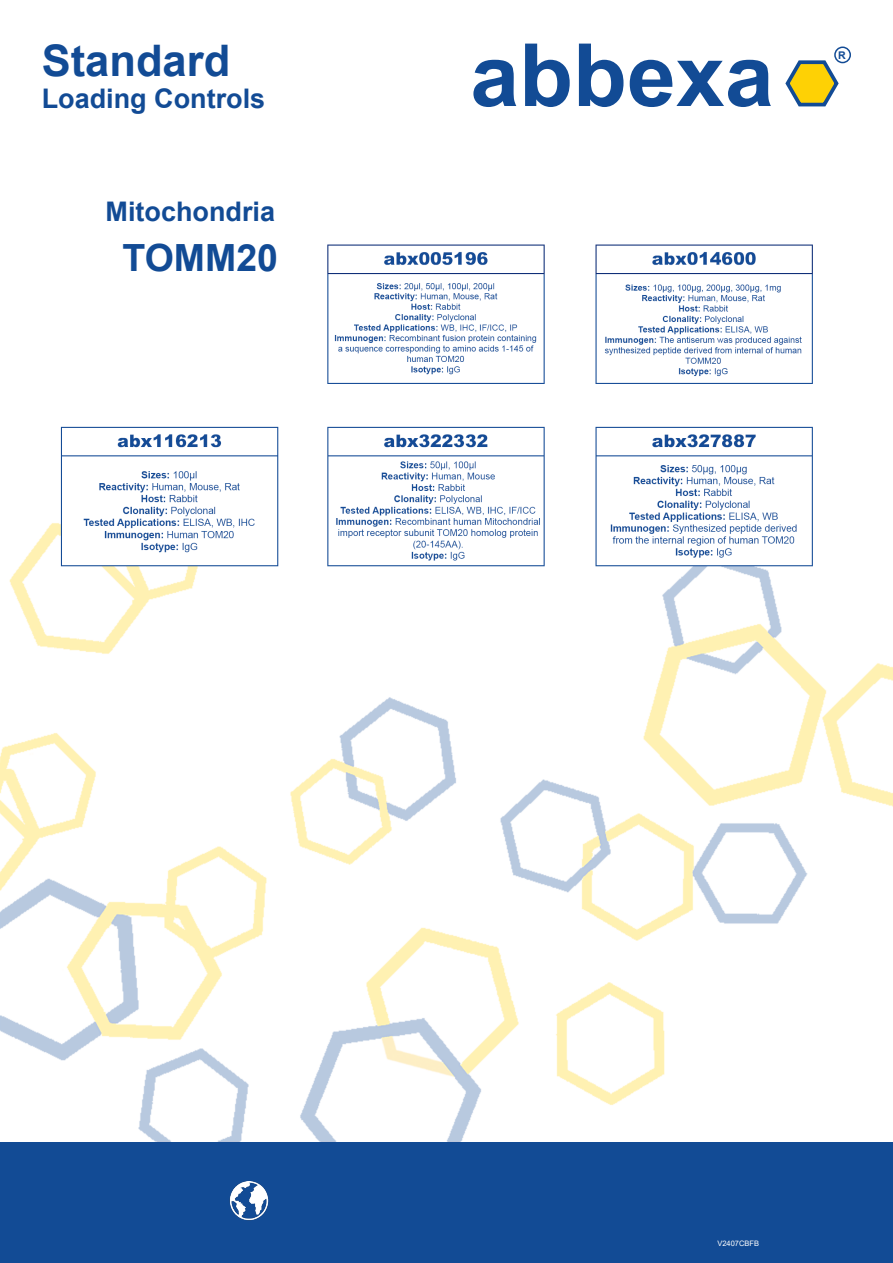
<style>
.page{position:relative;width:893px;height:1263px;background:#fff}
.page>*{position:absolute;margin:0;border:0;box-sizing:border-box;transform-origin:0 0}
.t1{font:700 87.15px "Arial";color:#124b95}
.t2{font:700 43.5px "Arial";color:#124b95}
.t3{font:700 37.5px "Arial";color:#124b95}
.t4{font:700 27px "Arial";color:#124b95}
.t5{font:700 10.65px "Arial";color:#124b95}
.t6{font:7.5px "Arial";color:#fff}
</style>
<div class="page">
<img style="left:1px;top:244px;width:892px;height:899px">
<svg style="left:785px;top:57px;width:56px;height:50px"></svg>
<div style="left:834px;top:47px;width:17px;height:16px;border:1px solid #124b95;border-radius:50%"></div>
<div style="left:0;top:1143px;width:893px;height:120px;background:#124b95"></div>
<img style="left:229px;top:1182px;width:40px;height:39px">
<p class="t2" style="left:42px;top:30px;width:190px">Standard</p>
<p class="t4" style="left:42px;top:80px;width:225px">Loading Controls</p>
<p class="t4" style="left:106px;top:193px;width:171px">Mitochondria</p>
<p class="t3" style="left:123px;top:231px;width:157px">TOMM20</p>
<p class="t3" style="left:153px;top:234px;width:129px">VDAC1</p>
<p class="t1" style="left:470px;top:14px;width:305px">abbexa</p>
<p class="t5" style="left:838px;top:48px;width:9px">R</p>
<p class="t6" style="left:717px;top:1238px;width:43px">V2407CBFB</p>
</div>
